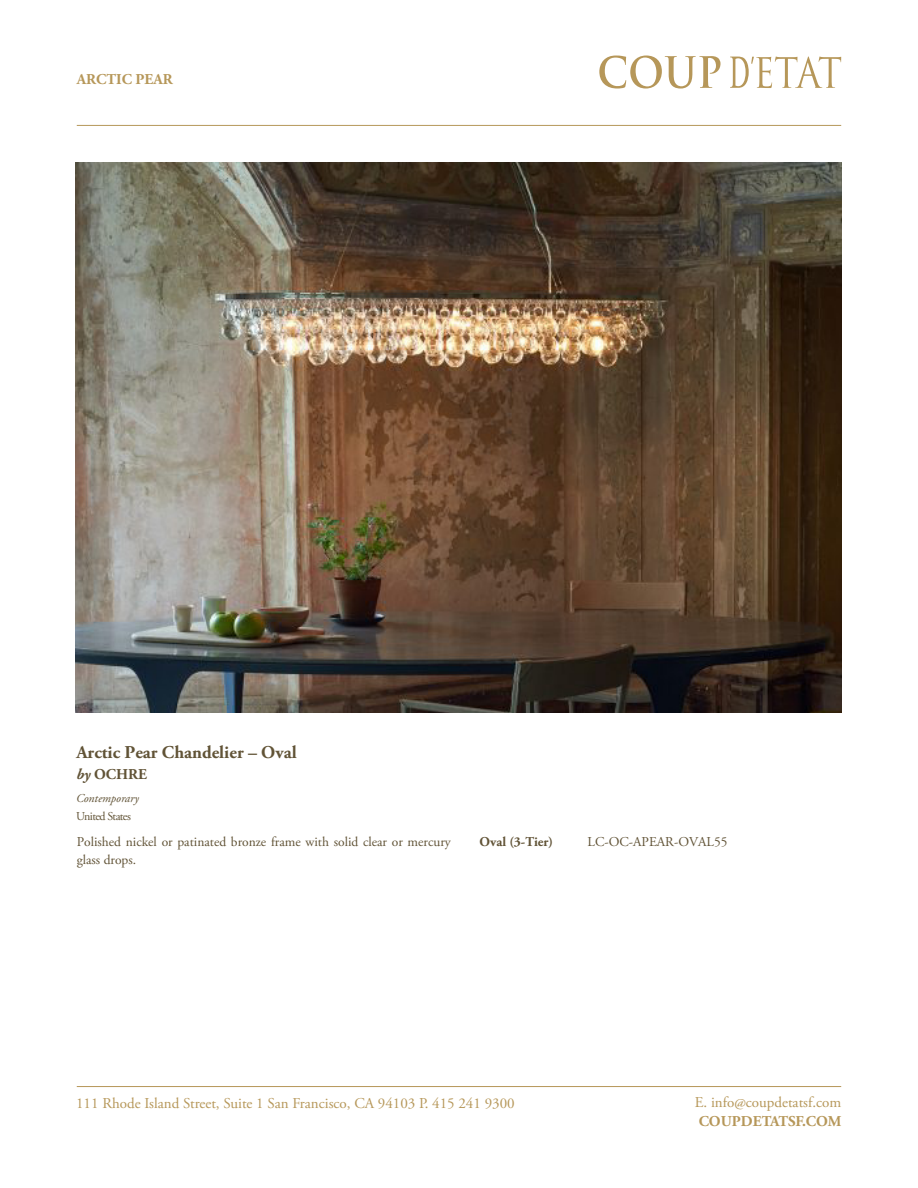
<style>
.page{position:relative;width:918px;height:1188px;background:#fff}
.page>*{position:absolute;margin:0;border:0;box-sizing:border-box;transform-origin:0 0}
.t1{font:700 18px "Adobe Garamond Pro";color:#615336}
.t2{font:15px "Adobe Garamond Pro";color:#b69759}
.t3{font:700 15px "Adobe Garamond Pro";color:#b69759}
.t4{font:700 15px "Adobe Garamond Pro";color:#615336}
.t5{font:13.5px/18px "Adobe Garamond Pro";color:#615336}
.t6{font:700 13.5px "Adobe Garamond Pro";color:#615336}
.t7{font:italic 12px "Adobe Garamond Pro";color:#615336}
.t8{font:12px "Adobe Garamond Pro";letter-spacing:-.055em;color:#615336}
.s1{font-style:italic}
</style>
<div class="page">
<img style="left:76px;top:162px;width:765px;height:550px">
<svg style="left:599px;top:56px;width:122px;height:33px"></svg>
<svg style="left:730px;top:56px;width:111px;height:32px"></svg>
<hr style="left:77px;top:1086px;width:764px;height:1px;background:#b69759">
<hr style="left:77px;top:125px;width:764px;height:1px;background:#b69759">
<p class="t3" style="left:77px;top:71px;width:98px">ARCTIC PEAR</p>
<h1 class="t1" style="left:76px;top:742px;width:222px">Arctic Pear Chandelier – Oval</h1>
<p class="t4" style="left:76px;top:765px;width:72px"><span class="s1">by</span> OCHRE</p>
<p class="t7" style="left:76px;top:791px;width:64px">Contemporary</p>
<p class="t8" style="left:76px;top:809px;width:56px">United States</p>
<p class="t5" style="left:77px;top:834px;width:375px">Polished nickel or patinated bronze frame with solid clear or mercury glass drops.</p>
<p class="t6" style="left:480px;top:834px;width:75px">Oval (3-Tier)</p>
<p class="t5" style="left:588px;top:834px;width:142px">LC-OC-APEAR-OVAL55</p>
<p class="t2" style="left:76px;top:1095px;width:440px">111 Rhode Island Street, Suite 1 San Francisco, CA 94103 P. 415 241 9300</p>
<p class="t2" style="left:695px;top:1094px;width:148px">E. info@coupdetatsf.com</p>
<p class="t3" style="left:699px;top:1113px;width:144px">COUPDETATSF.COM</p>
</div>
